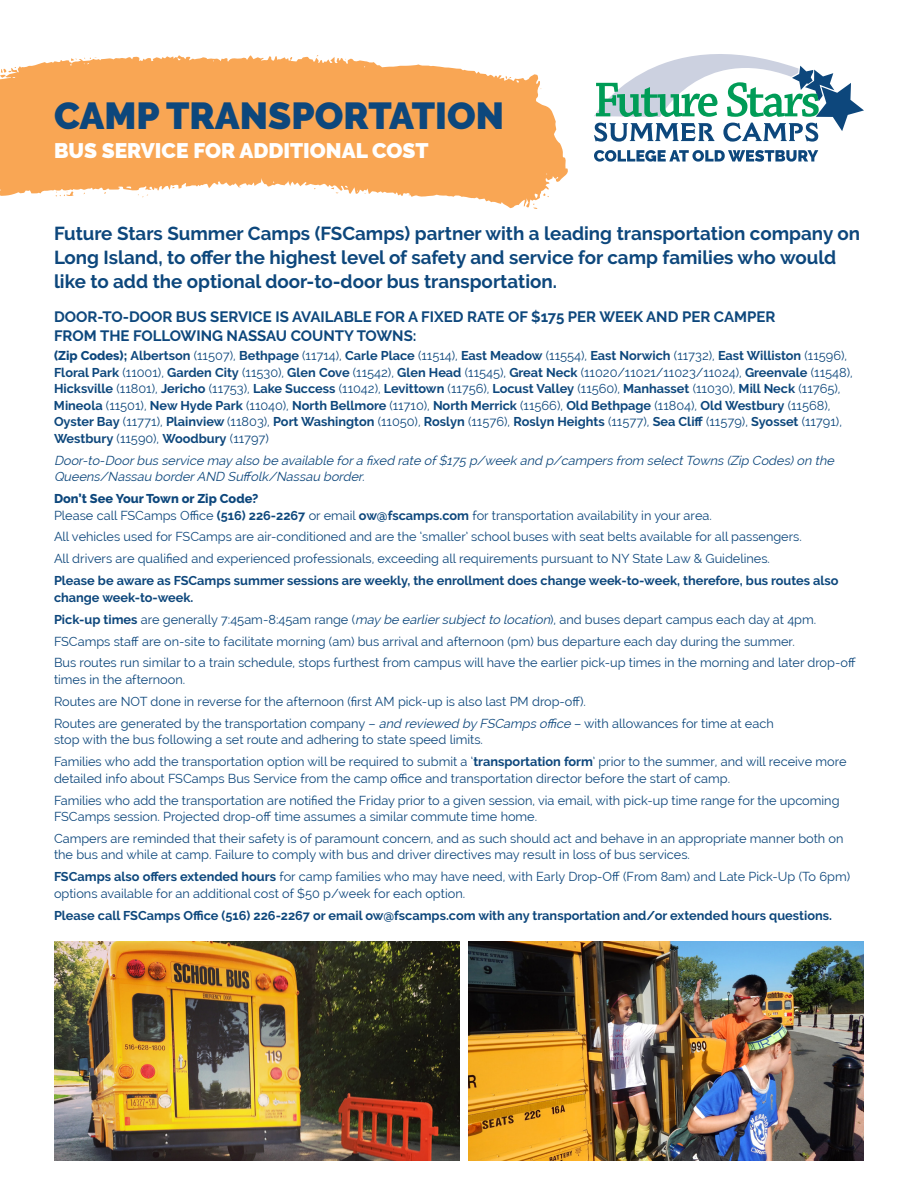
<style>
.page{position:relative;width:918px;height:1188px;background:#fff}
.page>*{position:absolute;margin:0;border:0;box-sizing:border-box;transform-origin:0 0}
.t1{font:900 37.5px "Raleway";color:#0d477c}
.t2{font:900 21px "Raleway";color:#fff}
.t3{font:700 18.75px/24px "Raleway";color:#0d477c}
.t4{font:700 15px/19.5px "Raleway";color:#0d477c}
.t5{font:12.75px/16.5px "Raleway";color:#0d477c}
.t6{font:700 12.75px/16.5px "Raleway";color:#0d477c}
.t7{font:italic 12.75px/16.5px "Raleway";color:#0d477c}
.s1{font-weight:800}
.s2{font-weight:400}
.s3{font-weight:700}
.s4{font-style:italic}
</style>
<div class="page">
<svg style="left:0;top:55px;width:568px;height:153px;fill:#f9a654"></svg>
<svg style="left:0;top:67px;width:17px;height:11px"></svg>
<svg style="left:505px;top:76px;width:6px;height:3px"></svg>
<svg style="left:331px;top:187px;width:8px;height:7px"></svg>
<svg style="left:543px;top:193px;width:6px;height:4px"></svg>
<svg style="left:533px;top:204px;width:5px;height:5px"></svg>
<svg style="left:84px;top:57px;width:12px;height:2px"></svg>
<svg style="left:71px;top:58px;width:6px;height:3px"></svg>
<svg style="left:56px;top:191px;width:18px;height:5px"></svg>
<svg style="left:138px;top:194px;width:10px;height:3px"></svg>
<svg style="left:594px;top:54px;width:270px;height:88px"></svg>
<svg style="left:594px;top:150px;width:224px;height:12px"></svg>
<img style="left:54px;top:942px;width:406px;height:219px">
<img style="left:469px;top:942px;width:395px;height:219px">
<p class="t1" style="left:54px;top:94px;width:452px">CAMP TRANSPORTATION</p>
<p class="t2" style="left:54px;top:138px;width:376px">BUS SERVICE FOR ADDITIONAL COST</p>
<p class="t3" style="left:54px;top:222px;width:808px">Future Stars Summer Camps (FSCamps) partner with a leading transportation company on<br>Long Island, to offer the highest level of safety and service for camp families who would like to add the optional door-to-door bus transportation.</p>
<p class="t4" style="left:54px;top:307px;width:723px">DOOR-TO-DOOR BUS SERVICE IS AVAILABLE FOR A FIXED RATE OF $175 PER WEEK AND PER CAMPER<br>FROM THE FOLLOWING NASSAU COUNTY TOWNS:</p>
<p class="t6" style="left:54px;top:348px;width:800px"><span class="s1">(Zip Codes);</span> Albertson <span class="s2">(11507),</span> Bethpage <span class="s2">(11714),</span> Carle Place <span class="s2">(11514),</span> East Meadow <span class="s2">(11554),</span> East Norwich <span class="s2">(11732),</span> East Williston <span class="s2">(11596), </span>Floral Park <span class="s2">(11001),</span> Garden City <span class="s2">(11530),</span> Glen Cove <span class="s2">(11542),</span> Glen Head <span class="s2">(11545),</span> Great Neck <span class="s2">(11020/11021/11023/11024),</span> Greenvale <span class="s2">(11548), </span>Hicksville <span class="s2">(11801),</span> Jericho <span class="s2">(11753),</span> Lake Success <span class="s2">(11042),</span> Levittown <span class="s2">(11756),</span> Locust Valley <span class="s2">(11560),</span> Manhasset <span class="s2">(11030),</span> Mill Neck <span class="s2">(11765), </span>Mineola <span class="s2">(11501),</span> New Hyde Park <span class="s2">(11040),</span> North Bellmore <span class="s2">(11710),</span> North Merrick <span class="s2">(11566),</span> Old Bethpage <span class="s2">(11804),</span> Old Westbury <span class="s2">(11568), </span>Oyster Bay <span class="s2">(11771),</span> Plainview <span class="s2">(11803),</span> Port Washington <span class="s2">(11050),</span> Roslyn <span class="s2">(11576),</span> Roslyn Heights <span class="s2">(11577),</span> Sea Cliff <span class="s2">(11579),</span> Syosset <span class="s2">(11791), </span>Westbury <span class="s2">(11590),</span> Woodbury <span class="s2">(11797)</span></p>
<p class="t7" style="left:54px;top:452px;width:785px">Door-to-Doorbus service may also be available fora fixed rate of$175 p/week and p/campers from selectTowns (Zip Codes)on the<br>Queens/Nassau borderAND Suffolk/Nassau border.</p>
<p class="t5" style="left:54px;top:490px;width:659px"><span class="s1">Don’t See Your Town or Zip Code?<br></span>Please call FSCamps Office <span class="s3">(516) 226-2267</span> or email <span class="s3">ow@fscamps.com</span> for transportation availability in your area.</p>
<p class="t5" style="left:54px;top:529px;width:749px">All vehicles used for FSCamps are air-conditioned and are the ‘smaller’ school buses with seat belts available for all passengers.</p>
<p class="t5" style="left:54px;top:551px;width:718px">All drivers are qualified and experienced professionals, exceeding all requirements pursuant to NY State Law &amp; Guidelines.</p>
<p class="t6" style="left:54px;top:573px;width:786px">Please be aware as FSCamps summer sessions are weekly, the enrollment does change week-to-week, therefore, bus routes also change week-to-week.</p>
<p class="t5" style="left:54px;top:611px;width:764px"><span class="s3">Pick-up times</span> are generally 7:45am-8:45am range (<span class="s4">may be earliersubjectto location</span>), and buses depart campus each day at 4pm.</p>
<p class="t5" style="left:54px;top:633px;width:742px">FSCamps staff are on-site to facilitate morning (am) bus arrival and afternoon (pm) bus departure each day during the summer.</p>
<p class="t5" style="left:54px;top:655px;width:803px">Bus routes run similar to a train schedule, stops furthest from campus will have the earlier pick-up times in the morning and later drop-off times in the afternoon.</p>
<p class="t5" style="left:54px;top:693px;width:534px">Routes are NOT done in reverse for the afternoon (first AM pick-up is also last PM drop-off).</p>
<p class="t5" style="left:54px;top:715px;width:721px">Routes are generated by the transportation company – <span class="s4">and reviewed by FSCamps office</span> – with allowances for time at each stop with the bus following a set route and adhering to state speed limits.</p>
<p class="t5" style="left:54px;top:753px;width:794px">Families who add the transportation option will be required to submit a ‘<span class="s3">transportation form</span>’ prior to the summer, and will receive more detailed info about FSCamps Bus Service from the camp office and transportation director before the start of camp.</p>
<p class="t5" style="left:54px;top:792px;width:787px">Families who add the transportation are notified the Friday prior to a given session, via email, with pick-up time range for the upcoming<br>FSCamps session. Projected drop-off time assumes a similar commute time home.</p>
<p class="t5" style="left:54px;top:830px;width:791px">Campers are reminded that their safety is of paramount concern, and as such should act and behave in an appropriate manner both on the bus and while at camp. Failure to comply with bus and driver directives may result in loss of bus services.</p>
<p class="t5" style="left:54px;top:869px;width:798px"><span class="s3">FSCamps also offers extended hours</span> for camp families who may have need, with Early Drop-Off (From 8am) and Late Pick-Up (To 6pm) options available for an additional cost of $50 p/week for each option.</p>
<p class="t6" style="left:54px;top:907px;width:780px">Please call FSCamps Office (516) 226-2267 or email ow@fscamps.com with any transportation and/or extended hours questions.</p>
</div>
